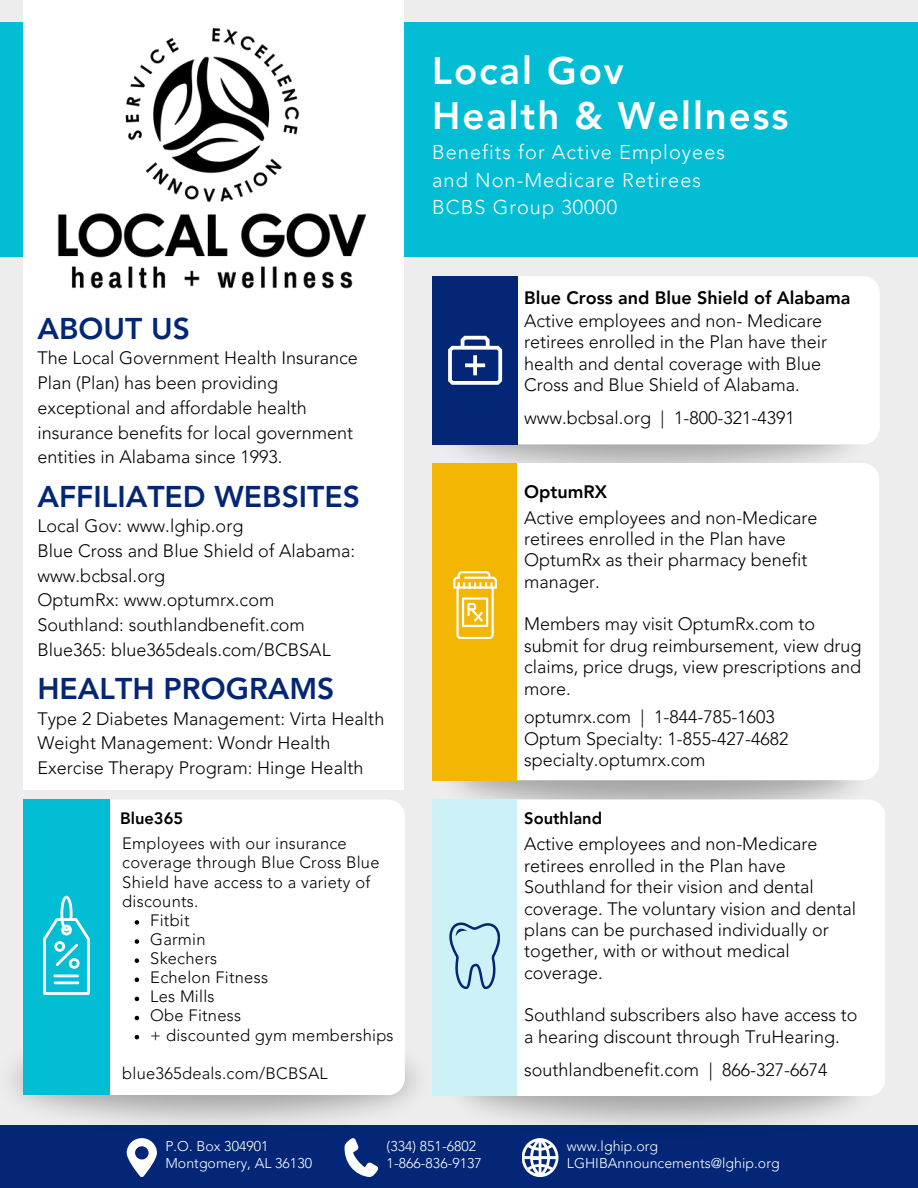
<style>
.page{position:relative;width:918px;height:1188px;background:#ededed}
.page>*{position:absolute;margin:0;border:0;box-sizing:border-box;transform-origin:0 0}
.t1{font:800 38.25px/45px "Avenir LT Pro";letter-spacing:.05em;color:#fff}
.t2{font:800 30px "Avenir LT Pro";color:#032776}
.t3{font:300 19.95px/27.5px "Avenir LT Pro";letter-spacing:.05em;color:#fff}
.t4{font:300 18px/21.3px "Avenir LT Pro";color:#000}
.t5{font:800 18px "Avenir LT Pro";color:#000}
.t6{font:300 16.5px/19.2px "Avenir LT Pro";letter-spacing:.015em;color:#000}
.t7{font:800 16.5px "Avenir LT Pro";color:#000}
.t8{font:300 14.1px/16.8px "Avenir LT Pro";letter-spacing:.005em;color:#fff}
</style>
<div class="page">
<div style="left:0;top:22px;width:918px;height:234px;background:#03bdd4"></div>
<img style="left:432px;top:373px;width:442px;height:94px">
<div style="left:433px;top:276px;width:447px;height:168px;background:#fff;border-radius:17px"></div>
<div style="left:433px;top:276px;width:85px;height:168px;background:#032776"></div>
<svg style="left:448px;top:336px;width:54px;height:49px"></svg>
<img style="left:433px;top:773px;width:443px;height:26px">
<div style="left:436px;top:463px;width:443px;height:317px;background:#fff;border-radius:17px"></div>
<div style="left:432px;top:463px;width:85px;height:317px;background:#f2b603"></div>
<svg style="left:453px;top:571px;width:44px;height:68px"></svg>
<div style="left:0;top:1126px;width:918px;height:62px;background:#032776"></div>
<svg style="left:127px;top:1138px;width:30px;height:39px"></svg>
<svg style="left:345px;top:1138px;width:33px;height:39px"></svg>
<svg style="left:522px;top:1141px;width:36px;height:36px"></svg>
<div style="left:23px;top:0;width:381px;height:789px;background:#fff"></div>
<img style="left:0;top:1022px;width:436px;height:104px">
<div style="left:24px;top:799px;width:380px;height:296px;background:#fff;border-radius:17px"></div>
<div style="left:23px;top:799px;width:86px;height:296px;background:#03bdd4"></div>
<svg style="left:43px;top:894px;width:67px;height:124px"></svg>
<svg style="left:135px;top:920px;width:4px;height:5px"></svg>
<svg style="left:135px;top:939px;width:4px;height:5px"></svg>
<svg style="left:135px;top:958px;width:4px;height:5px"></svg>
<svg style="left:135px;top:978px;width:4px;height:4px"></svg>
<svg style="left:135px;top:997px;width:4px;height:4px"></svg>
<svg style="left:135px;top:1016px;width:4px;height:4px"></svg>
<svg style="left:135px;top:1035px;width:4px;height:4px"></svg>
<img style="left:439px;top:1089px;width:444px;height:52px">
<div style="left:442px;top:799px;width:443px;height:297px;background:#fff;border-radius:17px"></div>
<div style="left:432px;top:799px;width:85px;height:297px;background:#ccf2f7"></div>
<svg style="left:449px;top:922px;width:51px;height:67px"></svg>
<img style="left:58px;top:28px;width:308px;height:261px">
<p class="t1" style="left:432px;top:52px;width:358px">Local Gov<br>Health &amp; Wellness</p>
<p class="t3" style="left:432px;top:140px;width:294px">Benefits for Active Employees and Non-Medicare Retirees<br>BCBS Group 30000</p>
<p class="t2" style="left:37px;top:316px;width:154px">ABOUT US</p>
<p class="t4" style="left:37px;top:347px;width:322px;line-height:24.8px">The Local Government Health Insurance Plan (Plan) has been providing exceptional and affordable health insurance benefits for local government entities in Alabama since 1993.</p>
<p class="t2" style="left:37px;top:484px;width:324px">AFFILIATED WEBSITES</p>
<p class="t4" style="left:37px;top:515px;width:319px;line-height:24.8px">Local Gov: www.lghip.org<br>Blue Cross and Blue Shield of Alabama: www.bcbsal.org<br>OptumRx: www.optumrx.com<br>Southland: southlandbenefit.com<br>Blue365: blue365deals.com/BCBSAL</p>
<h4 class="t2" style="left:37px;top:676px;width:299px">HEALTH PROGRAMS</h4>
<p class="t4" style="left:37px;top:708px;width:348px;line-height:24.8px">Type 2 Diabetes Management: Virta Health<br>Weight Management: Wondr Health<br>Exercise Therapy Program: Hinge Health</p>
<p class="t7" style="left:120px;top:812px;width:65px">Blue365</p>
<p class="t6" style="left:122px;top:835px;width:259px">Employees with our insurance coverage through Blue Cross Blue<br>Shield have access to a variety of discounts.</p>
<p class="t6" style="left:150px;top:912px;width:41px">Fitbit</p>
<h3 class="t6" style="left:150px;top:931px;width:57px">Garmin</h3>
<h4 class="t6" style="left:150px;top:950px;width:68px">Skechers</h4>
<h4 class="t6" style="left:150px;top:969px;width:119px">Echelon Fitness</h4>
<h4 class="t6" style="left:150px;top:988px;width:66px">Les Mills</h4>
<p class="t6" style="left:150px;top:1008px;width:92px">Obe Fitness</p>
<h5 class="t6" style="left:150px;top:1027px;width:245px">+ discounted gym memberships</h5>
<h6 class="t6" style="left:122px;top:1065px;width:207px">blue365deals.com/BCBSAL</h6>
<h4 class="t5" style="left:524px;top:290px;width:328px">Blue Cross and Blue Shield of Alabama</h4>
<h2 class="t4" style="left:524px;top:312px;width:304px">Active employees and non- Medicare retirees enrolled in the Plan have their health and dental coverage with Blue Cross and Blue Shield of Alabama.</h2>
<h2 class="t4" style="left:524px;top:409px;width:272px">www.bcbsal.org | 1-800-321-4391</h2>
<h1 class="t5" style="left:524px;top:484px;width:84px">OptumRX</h1>
<h2 class="t4" style="left:524px;top:508px;width:295px">Active employees and non-Medicare retirees enrolled in the Plan have<br>OptumRx as their pharmacy benefit manager.</h2>
<h4 class="t4" style="left:524px;top:615px;width:339px">Members may visit OptumRx.com to submit for drug reimbursement, view drug claims, price drugs, view prescriptions and more.</h4>
<h4 class="t4" style="left:524px;top:708px;width:266px">optumrx.com | 1-844-785-1603<br>Optum Specialty: 1-855-427-4682 specialty.optumrx.com</h4>
<h4 class="t7" style="left:524px;top:812px;width:79px">Southland</h4>
<h6 class="t5" style="left:530px;top:815px;width:86px">Southland</h6>
<h5 class="t4" style="left:524px;top:835px;width:333px">Active employees and non-Medicare retirees enrolled in the Plan have Southland for their vision and dental coverage. The voluntary vision and dental plans can be purchased individually or together, with or without medical coverage.</h5>
<h3 class="t4" style="left:524px;top:1006px;width:335px">Southland subscribers also have access to a hearing discount through TruHearing.</h3>
<h4 class="t4" style="left:524px;top:1061px;width:305px">southlandbenefit.com | 866-327-6674</h4>
<p class="t8" style="left:165px;top:1139px;width:148px">P.O. Box 304901<br>Montgomery, AL 36130</p>
<h3 class="t8" style="left:387px;top:1139px;width:97px">(334) 851-6802<br>1-866-836-9137</h3>
<h4 class="t8" style="left:567px;top:1139px;width:214px">www.lghip.org<br>LGHIBAnnouncements@lghip.org</h4>
</div>
